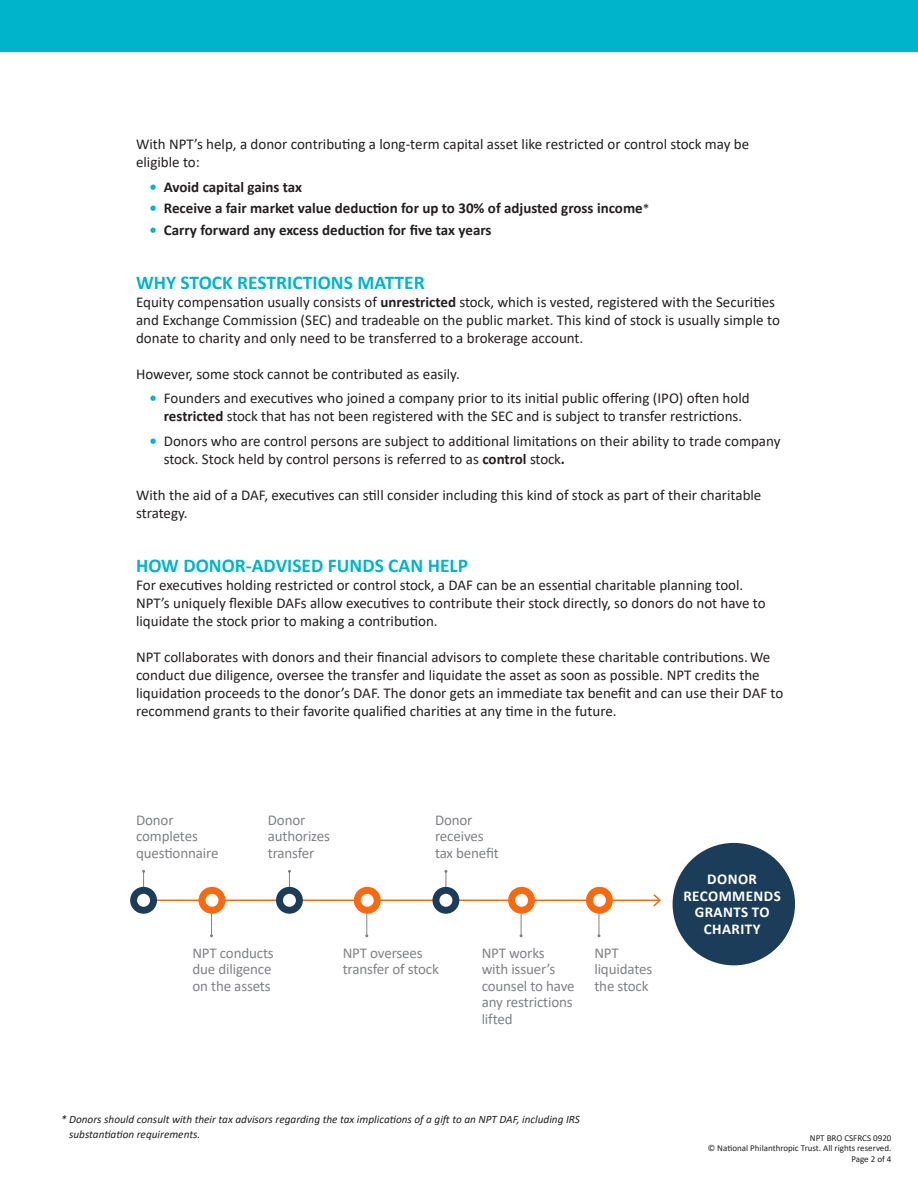
<style>
.page{position:relative;width:918px;height:1188px;background:#fff}
.page>*{position:absolute;margin:0;border:0;box-sizing:border-box;transform-origin:0 0}
.t1{font:700 19.5px "Calibri";color:#00b5cb}
.t2{font:15px/18px "Calibri";color:#231f20}
.t3{font:15px/16.5px "Calibri";letter-spacing:-.01em;color:#808285}
.t4{font:700 15px "Calibri";color:#231f20}
.t5{font:700 15px/16.5px "Calibri";letter-spacing:.03em;color:#fff;text-align:center}
.t6{font:italic 11.25px/15px "Calibri";color:#231f20}
.t7{font:9px "Calibri";color:#231f20}
.s1{color:#00b5cb}
.s2{font-weight:400;font-size:13.5px}
.s3{font-weight:700}
.s4{font-weight:700;color:#00b5cb}
</style>
<div class="page">
<hr style="left:138px;top:900px;width:522px;height:1px;background:#fa690d">
<svg style="left:652px;top:894px;width:9px;height:13px"></svg>
<div style="left:673px;top:843px;width:122px;height:122px;background:#1c3d59;border-radius:50%"></div>
<hr style="left:143px;top:871px;width:1px;height:36px;background:#808285">
<div style="left:130px;top:887px;width:27px;height:27px;background:#1c3d59;border-radius:50%"></div>
<div style="left:137px;top:894px;width:13px;height:13px;background:#fff;border-radius:50%"></div>
<hr style="left:289px;top:871px;width:1px;height:36px;background:#808285">
<div style="left:276px;top:887px;width:27px;height:27px;background:#1c3d59;border-radius:50%"></div>
<div style="left:283px;top:894px;width:13px;height:13px;background:#fff;border-radius:50%"></div>
<hr style="left:446px;top:871px;width:1px;height:36px;background:#808285">
<div style="left:432px;top:887px;width:27px;height:27px;background:#1c3d59;border-radius:50%"></div>
<div style="left:439px;top:894px;width:13px;height:13px;background:#fff;border-radius:50%"></div>
<hr style="left:599px;top:901px;width:1px;height:35px;background:#808285">
<div style="left:586px;top:887px;width:27px;height:27px;background:#fa690d;border-radius:50%"></div>
<div style="left:593px;top:894px;width:13px;height:13px;background:#fff;border-radius:50%"></div>
<hr style="left:211px;top:901px;width:1px;height:35px;background:#808285">
<div style="left:199px;top:887px;width:26px;height:27px;background:#fa690d;border-radius:50%"></div>
<div style="left:206px;top:894px;width:12px;height:13px;background:#fff;border-radius:50%"></div>
<hr style="left:366px;top:901px;width:1px;height:35px;background:#808285">
<div style="left:354px;top:887px;width:27px;height:27px;background:#fa690d;border-radius:50%"></div>
<div style="left:361px;top:894px;width:13px;height:13px;background:#fff;border-radius:50%"></div>
<hr style="left:521px;top:901px;width:1px;height:35px;background:#808285">
<div style="left:508px;top:887px;width:27px;height:27px;background:#fa690d;border-radius:50%"></div>
<div style="left:515px;top:894px;width:13px;height:13px;background:#fff;border-radius:50%"></div>
<div style="left:0;top:0;width:918px;height:51px;background:#00b5cb"></div>
<p class="t2" style="left:136px;top:135px;width:615px">With NPT’s help, a donor contributing a long-term capital asset like restricted or control stock may be eligible to:</p>
<p class="t4" style="left:150px;top:177px;width:154px"><span class="s1">•</span> Avoid capital gains tax</p>
<p class="t4" style="left:150px;top:198px;width:501px"><span class="s1">•</span> Receive a fair market value deduction for up to 30% of adjusted gross income<span class="s2">*</span></p>
<p class="t4" style="left:150px;top:219px;width:343px"><span class="s1">•</span> Carry forward any excess deduction for five tax years</p>
<p class="t1" style="left:136px;top:268px;width:290px">WHY STOCK RESTRICTIONS MATTER</p>
<p class="t2" style="left:136px;top:292px;width:645px">Equity compensation usually consists of <span class="s3">unrestricted</span> stock, which is vested, registered with the Securities and Exchange Commission (SEC) and tradeable on the public market. This kind of stock is usually simple to donate to charity and only need to be transferred to a brokerage account.</p>
<p class="t2" style="left:136px;top:364px;width:325px">However, some stock cannot be contributed as easily.</p>
<p class="t2" style="left:150px;top:389px;width:602px;text-align:center"><span class="s4">•</span> Founders and executives who joined a company prior to its initial public offering (IPO) often hold <span class="s3">restricted</span> stock that has not been registered with the SEC and is subject to transfer restrictions.</p>
<p class="t2" style="left:164px;top:432px;width:618px;text-indent:-14px"><span class="s4">•</span> Donors who are control persons are subject to additional limitations on their ability to trade company stock. Stock held by control persons is referred to as <span class="s3">control</span> stock<span class="s3">.</span></p>
<p class="t2" style="left:136px;top:486px;width:627px">With the aid of a DAF, executives can still consider including this kind of stock as part of their charitable strategy.</p>
<p class="t1" style="left:136px;top:552px;width:334px">HOW DONOR-ADVISED FUNDS CAN HELP</p>
<p class="t2" style="left:136px;top:576px;width:631px">For executives holding restricted or control stock, a DAF can be an essential charitable planning tool.<br>NPT’s uniquely flexible DAFs allow executives to contribute their stock directly, so donors do not have to liquidate the stock prior to making a contribution.</p>
<p class="t2" style="left:136px;top:648px;width:649px">NPT collaborates with donors and their financial advisors to complete these charitable contributions. We conduct due diligence, oversee the transfer and liquidate the asset as soon as possible. NPT credits the liquidation proceeds to the donor’s DAF. The donor gets an immediate tax benefit and can use their DAF to recommend grants to their favorite qualified charities at any time in the future.</p>
<p class="t3" style="left:136px;top:811px;width:84px">Donor completes questionnaire</p>
<p class="t3" style="left:268px;top:811px;width:64px">Donor authorizes transfer</p>
<p class="t3" style="left:435px;top:811px;width:50px">Donor receives</p>
<p class="t3" style="left:435px;top:844px;width:65px">tax benefit</p>
<p class="t3" style="left:192px;top:944px;width:83px">NPT conducts</p>
<p class="t3" style="left:192px;top:961px;width:81px">due diligence</p>
<p class="t3" style="left:192px;top:977px;width:80px">on the assets</p>
<p class="t3" style="left:343px;top:944px;width:81px">NPT oversees</p>
<p class="t3" style="left:343px;top:961px;width:98px">transfer of stock</p>
<p class="t3" style="left:482px;top:944px;width:95px">NPT works with issuer’s counsel to have any restrictions lifted</p>
<p class="t3" style="left:594px;top:944px;width:26px">NPT</p>
<p class="t3" style="left:594px;top:961px;width:59px">liquidates the stock</p>
<p class="t5" style="left:683px;top:871px;width:99px">DONOR<br>RECOMMENDS<br>GRANTS TO<br>CHARITY</p>
<p class="t6" style="left:69px;top:1111px;width:512px;text-indent:-8px">* Donors should consult with their tax advisors regarding the tax implications of a gift to an NPT DAF, including IRS substantiation requirements.</p>
<p class="t7" style="left:810px;top:1132px;width:83px">NPT BRO CSFRCS 0920</p>
<p class="t7" style="left:708px;top:1142px;width:185px">© National Philanthropic Trust. All rights reserved.</p>
<p class="t7" style="left:851px;top:1153px;width:42px">Page 2 of 4</p>
</div>
